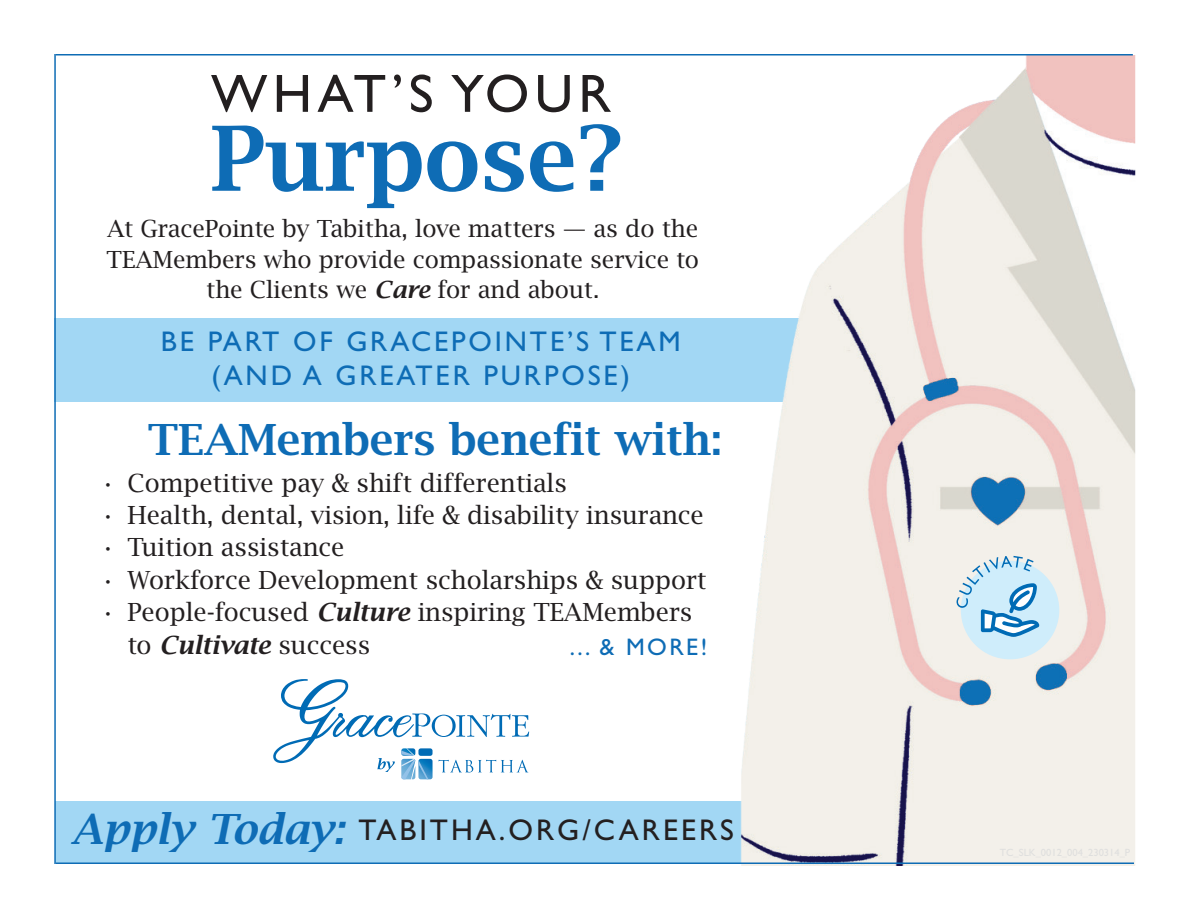
<style>
.page{position:relative;width:1188px;height:918px;background:#fff}
.page>*{position:absolute;margin:0;border:0;box-sizing:border-box;transform-origin:0 0}
.t1{font:97.5px "Lucida Brig EFCEOP Dem Bol";color:#0e6cb5}
.t2{font:54px "Gill Sans Std";letter-spacing:.1em;color:#231f20}
.t3{font:46.5px "Lucida Brig EFCEOP Dem Bol";color:#0e6cb5}
.t4{font:45px "Lucida Brig EFCEOP Dem Bol Ita";color:#0e6cb5}
.t5{font:30px "Gill Sans Std";letter-spacing:.1em;color:#231f20}
.t6{font:28.5px/34.2px "Gill Sans Std";letter-spacing:.1em;color:#0e6cb5;text-align:center}
.t7{font:27px/32.4px "Lucida Brig EFCEOP";color:#231f20}
.t8{font:25.5px/30.6px "Lucida Brig EFCEOP";color:#231f20;text-align:center}
.t9{font:24px "Gill Sans Std";color:#0e6cb5}
.s1{font-family:"Lucida Brig EFCEOP Dem Bol Ita"}
</style>
<div class="page">
<div style="left:55px;top:802px;width:732px;height:61px;background:#a2d7f4"></div>
<div style="left:54px;top:319px;width:1058px;height:83px;background:#a2d7f4"></div>
<img style="left:718px;top:55px;width:418px;height:811px">
<hr style="left:56px;top:862px;width:1078px;height:2px;background:#0e6cb5">
<hr style="left:56px;top:54px;width:1077px;height:2px;background:#0e6cb5">
<hr style="left:54px;top:54px;width:2px;height:810px;background:#0e6cb5">
<div style="left:961px;top:561px;width:98px;height:98px;background:#cfedfb;border-radius:50%"></div>
<svg style="left:956px;top:556px;width:83px;height:81px"></svg>
<svg style="left:273px;top:679px;width:256px;height:100px"></svg>
<h2 class="t2" style="left:211px;top:63px;width:401px">WHAT’S YOUR</h2>
<h1 class="t1" style="left:210px;top:103px;width:414px">Purpose?</h1>
<p class="t8" style="left:106px;top:214px;width:594px">At GracePointe by Tabitha, love matters — as do the<br>TEAMembers who provide compassionate service to the Clients we <span class="s1">Care</span> for and about.</p>
<p class="t6" style="left:161px;top:324px;width:521px">BE PART OF GRACEPOINTE’S TEAM (AND A GREATER PURPOSE)</p>
<h3 class="t3" style="left:148px;top:413px;width:576px">TEAMembers benefit with:</h3>
<p class="t7" style="left:101px;top:468px;width:468px">• Competitive pay &amp; shift differentials</p>
<p class="t7" style="left:101px;top:500px;width:605px">• Health, dental, vision, life &amp; disability insurance</p>
<p class="t7" style="left:101px;top:533px;width:245px">• Tuition assistance</p>
<p class="t7" style="left:101px;top:565px;width:608px">• Workforce Development scholarships &amp; support</p>
<p class="t7" style="left:128px;top:597px;width:566px;text-indent:-27px">• People-focused <span class="s1">Culture</span> inspiring TEAMembers to <span class="s1">Cultivate</span> success</p>
<p class="t9" style="left:570px;top:633px;width:139px">... &amp; MORE!</p>
<h3 class="t4" style="left:71px;top:803px;width:275px">Apply Today:</h3>
<p class="t5" style="left:358px;top:813px;width:377px">TABITHA.ORG/CAREERS</p>
</div>
